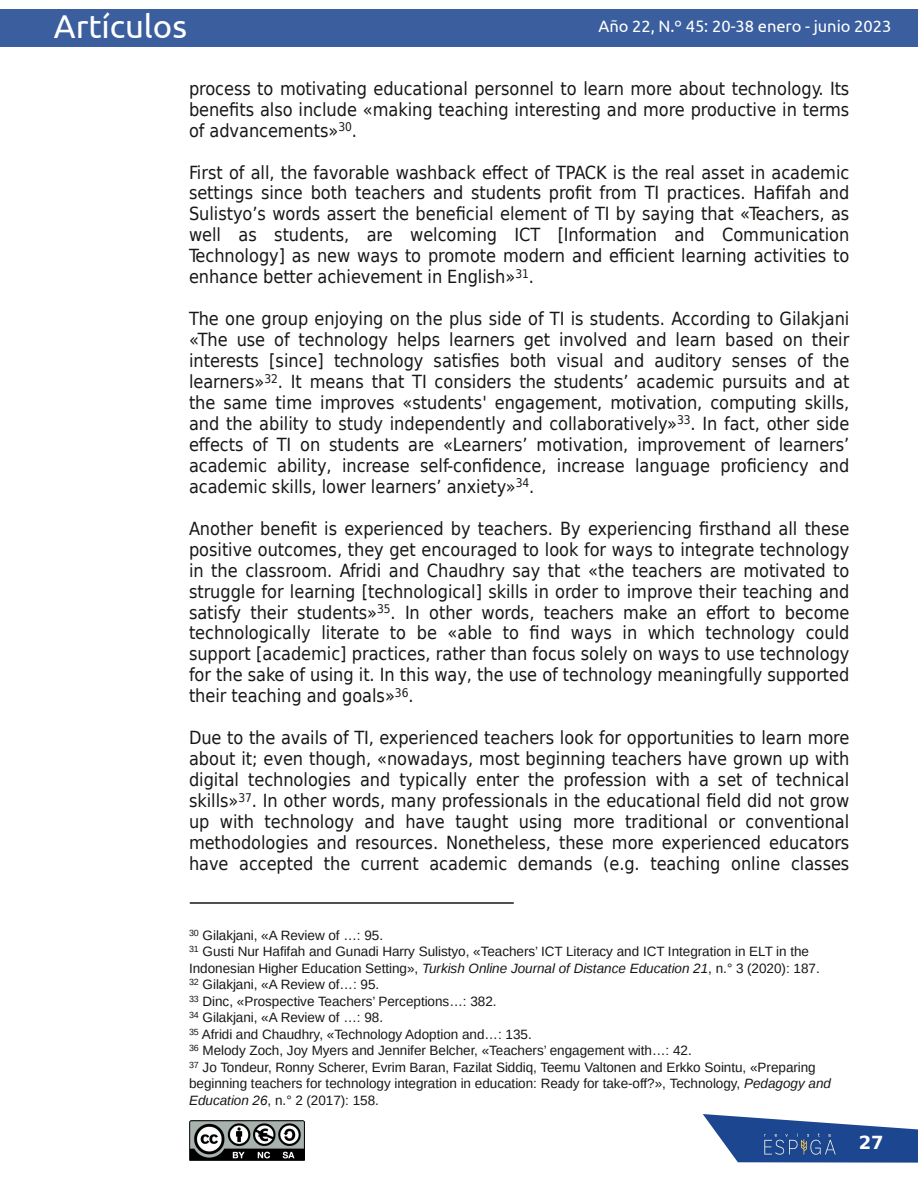
<style>
.page{position:relative;width:918px;height:1188px;background:#fff}
.page>*{position:absolute;margin:0;border:0;box-sizing:border-box;transform-origin:0 0}
.t1{font:33px "Ubuntu";color:#fff}
.t2{font:18px/21px "DejaVu Sans Condensed";color:#181715;text-align:justify}
.t3{font:700 18px "DejaVu Sans";color:#fff}
.t4{font:16.5px "Ubuntu";color:#fff}
.t5{font:13.5px/16.5px "Liberation Sans";color:#181715}
.s1{font-style:italic}
</style>
<div class="page">
<svg style="left:703px;top:1114px;width:215px;height:49px"></svg>
<img style="left:741px;top:1129px;width:118px;height:31px">
<div style="left:0;top:9px;width:918px;height:38px;background:#3a5e9e"></div>
<img style="left:190px;top:1120px;width:114px;height:41px">
<hr style="left:190px;top:902px;width:324px;height:2px;background:#181715">
<h1 class="t1" style="left:54px;top:8px;width:135px">Artículos</h1>
<p class="t4" style="left:599px;top:16px;width:294px">Año 22, N.º 45: 20-38 enero - junio 2023</p>
<p class="t2" style="left:189px;top:78px;width:662px">process to motivating educational personnel to learn more about technology. Its benefits also include «making teaching interesting and more productive in terms of advancements»<sup>30</sup>.</p>
<p class="t2" style="left:189px;top:162px;width:662px">First of all, the favorable washback effect of TPACK is the real asset in academic settings since both teachers and students profit from TI practices. Hafifah and Sulistyo’s words assert the beneficial element of TI by saying that «Teachers, as well as students, are welcoming ICT [Information and Communication Technology] as new ways to promote modern and efficient learning activities to enhance better achievement in English»<sup>31</sup>.</p>
<p class="t2" style="left:189px;top:308px;width:662px">The one group enjoying on the plus side of TI is students. According to Gilakjani «The use of technology helps learners get involved and learn based on their interests [since] technology satisfies both visual and auditory senses of the learners»<sup>32</sup>. It means that TI considers the students’ academic pursuits and at the same time improves «students' engagement, motivation, computing skills, and the ability to study independently and collaboratively»<sup>33</sup>. In fact, other side effects of TI on students are «Learners’ motivation, improvement of learners’ academic ability, increase self-confidence, increase language proficiency and academic skills, lower learners’ anxiety»<sup>34</sup>.</p>
<p class="t2" style="left:189px;top:518px;width:662px">Another benefit is experienced by teachers. By experiencing firsthand all these positive outcomes, they get encouraged to look for ways to integrate technology in the classroom. Afridi and Chaudhry say that «the teachers are motivated to struggle for learning [technological] skills in order to improve their teaching and satisfy their students»<sup>35</sup>. In other words, teachers make an effort to become technologically literate to be «able to find ways in which technology could support [academic] practices, rather than focus solely on ways to use technology for the sake of using it. In this way, the use of technology meaningfully supported their teaching and goals»<sup>36</sup>.</p>
<p class="t2" style="left:189px;top:728px;width:662px">Due to the avails of TI, experienced teachers look for opportunities to learn more about it; even though, «nowadays, most beginning teachers have grown up with digital technologies and typically enter the profession with a set of technical skills»<sup>37</sup>. In other words, many professionals in the educational field did not grow up with technology and have taught using more traditional or conventional methodologies and resources. Nonetheless, these more experienced educators have accepted the current academic demands (e.g. teaching online classes</p>
<p class="t5" style="left:189px;top:927px;width:644px"><sup>30</sup> Gilakjani, «A Review of …: 95.<br><sup>31</sup> Gusti Nur Hafifah and Gunadi Harry Sulistyo, «Teachers’ ICT Literacy and ICT Integration in ELT in the Indonesian Higher Education Setting», <span class="s1">Turkish Online Journal of Distance Education 21</span>, n.° 3 (2020): 187.<br><sup>32</sup> Gilakjani, «A Review of…: 95.<br><sup>33</sup> Dinc, «Prospective Teachers’ Perceptions…: 382.<br><sup>34</sup> Gilakjani, «A Review of …: 98.<br><sup>35</sup> Afridi and Chaudhry, «Technology Adoption and…: 135.<br><sup>36</sup> Melody Zoch, Joy Myers and Jennifer Belcher, «Teachers’ engagement with…: 42.<br><sup>37</sup> Jo Tondeur, Ronny Scherer, Evrim Baran, Fazilat Siddiq, Teemu Valtonen and Erkko Sointu, «Preparing beginning teachers for technology integration in education: Ready for take-off?», Technology, <span class="s1">Pedagogy and Education 26</span>, n.° 2 (2017): 158.</p>
<p class="t3" style="left:859px;top:1132px;width:26px">27</p>
</div>
